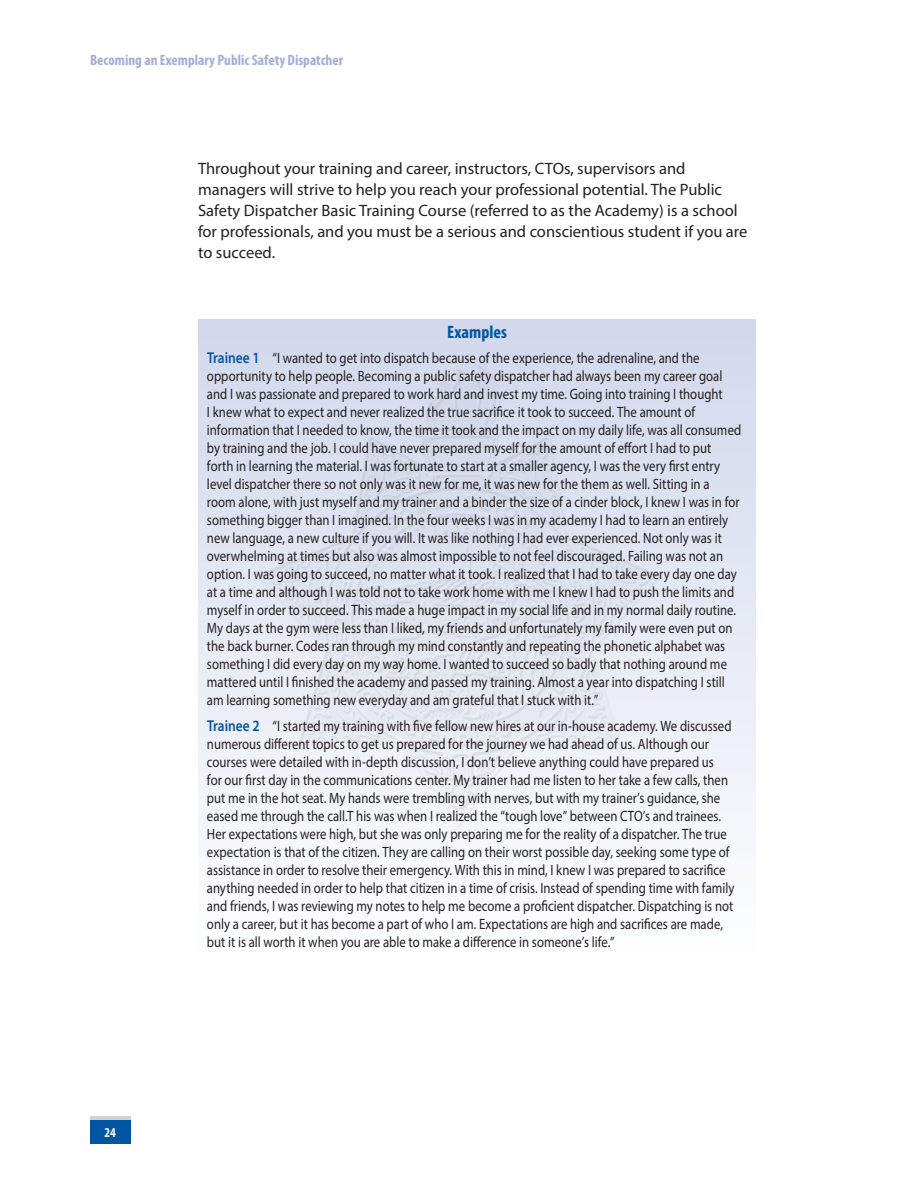
<style>
.page{position:relative;width:918px;height:1188px;background:#fff}
.page>*{position:absolute;margin:0;border:0;box-sizing:border-box;transform-origin:0 0}
.t1{font:700 condensed 18px "Myriad Pro";color:#0155a5}
.t2{font:16.5px/21px "Myriad Pro";color:#231f20}
.t3{font:15px/18px "Myriad Pro";color:#231f20;scale:.85 1}
.t4{font:700 condensed 15px "Myriad Pro";color:#a2aed7}
.t5{font:700 condensed 13.5px "Myriad Pro";color:#fff}
.s1{font-weight:600;font-size:15.75px;color:#0155a5}
</style>
<div class="page">
<div style="left:90px;top:1116px;width:40px;height:18px;background:#d1d2d4"></div>
<div style="left:90px;top:1120px;width:40px;height:24px;background:#0155a5"></div>
<div style="left:198px;top:320px;width:558px;height:654px;background:linear-gradient(to bottom,#cfd5e9,#fefefe)"></div>
<p class="t4" style="left:90px;top:51px;width:255px">Becoming an Exemplary Public Safety Dispatcher</p>
<p class="t2" style="left:198px;top:158px;width:551px">Throughout your training and career, instructors, CTOs, supervisors and managers will strive to help you reach your professional potential. The Public Safety Dispatcher Basic Training Course (referred to as the Academy) is a school for professionals, and you must be a serious and conscientious student if you are to succeed.</p>
<p class="t5" style="left:104px;top:1124px;width:13px">24</p>
<p class="t1" style="left:447px;top:320px;width:61px">Examples</p>
<p class="t3" style="left:207px;top:349px;width:630px"><span class="s1">Trainee 1</span> “I wanted to get into dispatch because of the experience, the adrenaline, and the opportunity to help people. Becoming a public safety dispatcher had always been my career goal and I was passionate and prepared to work hard and invest my time. Going into training I thought<br>I knew what to expect and never realized the true sacrifice it took to succeed. The amount of information that I needed to know, the time it took and the impact on my daily life, was all consumed by training and the job. I could have never prepared myself for the amount of effort I had to put forth in learning the material. I was fortunate to start at a smaller agency, I was the very first entry level dispatcher there so not only was it new for me, it was new for the them as well. Sitting in a room alone, with just myself and my trainer and a binder the size of a cinder block, I knew I was in for something bigger than I imagined. In the four weeks I was in my academy I had to learn an entirely new language, a new culture if you will. It was like nothing I had ever experienced. Not only was it overwhelming at times but also was almost impossible to not feel discouraged. Failing was not an option. I was going to succeed, no matter what it took. I realized that I had to take every day one day at a time and although I was told not to take work home with me I knew I had to push the limits and myself in order to succeed. This made a huge impact in my social life and in my normal daily routine.<br>My days at the gym were less than I liked, my friends and unfortunately my family were even put on the back burner. Codes ran through my mind constantly and repeating the phonetic alphabet was something I did every day on my way home. I wanted to succeed so badly that nothing around me mattered until I finished the academy and passed my training. Almost a year into dispatching I still am learning something new everyday and am grateful that I stuck with it.”</p>
<p class="t3" style="left:207px;top:716px;width:622px"><span class="s1">Trainee 2</span> “I started my training with five fellow new hires at our in-house academy. We discussed numerous different topics to get us prepared for the journey we had ahead of us. Although our courses were detailed with in-depth discussion, I don’t believe anything could have prepared us<br>for our first day in the communications center. My trainer had me listen to her take a few calls, then put me in the hot seat. My hands were trembling with nerves, but with my trainer’s guidance, she eased me through the call.T his was when I realized the “tough love” between CTO’s and trainees.<br>Her expectations were high, but she was only preparing me for the reality of a dispatcher. The true expectation is that of the citizen. They are calling on their worst possible day, seeking some type of assistance in order to resolve their emergency. With this in mind, I knew I was prepared to sacrifice anything needed in order to help that citizen in a time of crisis. Instead of spending time with family and friends, I was reviewing my notes to help me become a proficient dispatcher. Dispatching is not only a career, but it has become a part of who I am. Expectations are high and sacrifices are made, but it is all worth it when you are able to make a difference in someone’s life.”</p>
</div>
